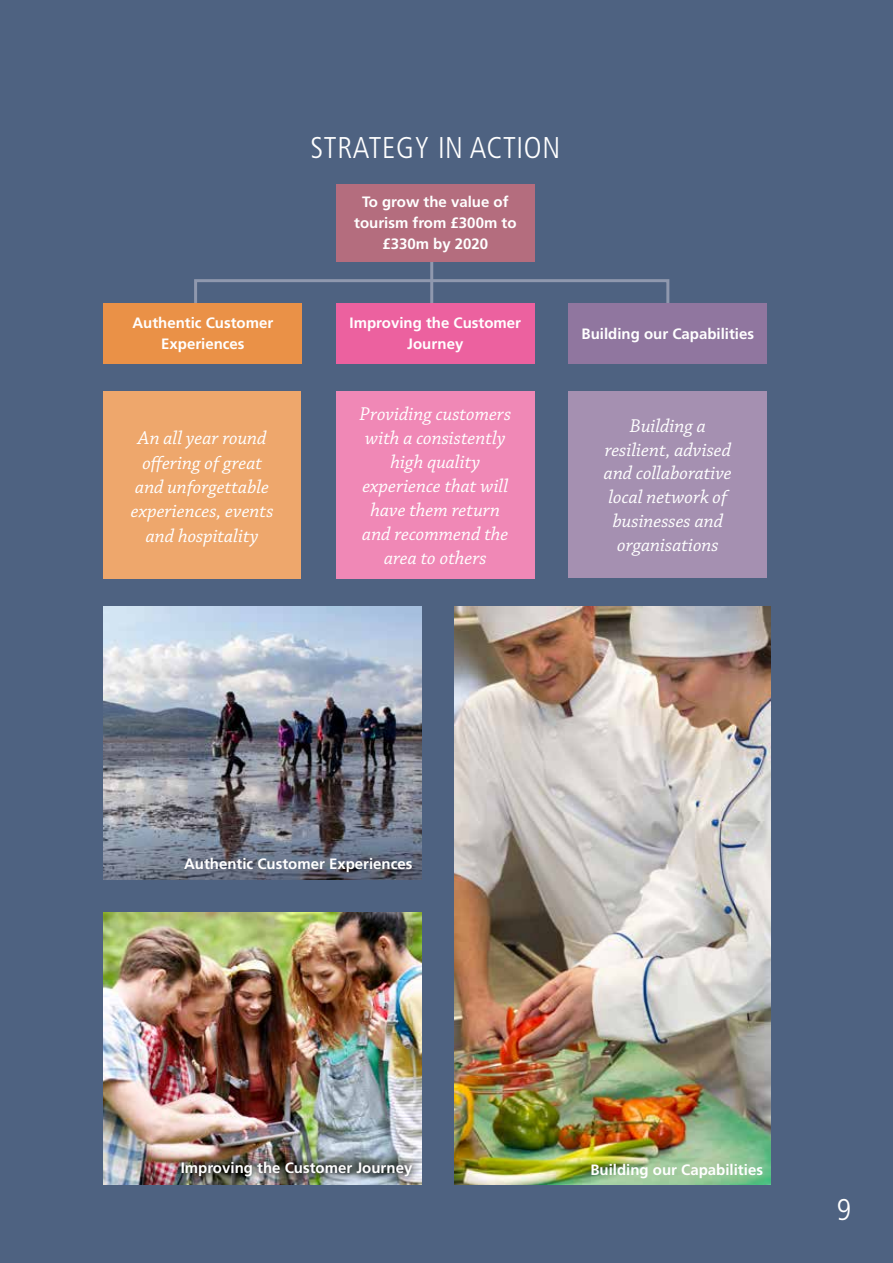
<style>
.page{position:relative;width:893px;height:1263px;background:#4e6281}
.page>*{position:absolute;margin:0;border:0;box-sizing:border-box;transform-origin:0 0}
.t1{font:300 condensed 30px "Frutiger";letter-spacing:.02em;color:#fff}
.t2{font:italic 19.5px/24px "Chaparral Pro";color:#fff;text-align:center}
.t3{font:700 15px/21px "Frutiger";color:#fff;text-align:center}
</style>
<div class="page">
<div style="left:194px;top:279px;width:475px;height:30px;border:3px solid #8f98ae"></div>
<hr style="left:430px;top:257px;width:3px;height:50px;background:#8f98ae">
<div style="left:336px;top:184px;width:199px;height:77px;background:#b46d7e"></div>
<img style="left:103px;top:607px;width:319px;height:272px">
<img style="left:103px;top:913px;width:319px;height:272px">
<img style="left:454px;top:607px;width:317px;height:578px">
<div style="left:103px;top:303px;width:199px;height:60px;background:#ea9147"></div>
<div style="left:336px;top:303px;width:199px;height:60px;background:#ec619f"></div>
<div style="left:568px;top:303px;width:199px;height:60px;background:#90769f"></div>
<div style="left:172px;top:1153px;width:249px;height:33px;background:#000;opacity:.75"></div>
<div style="left:103px;top:391px;width:198px;height:188px;background:#eea76c"></div>
<div style="left:336px;top:391px;width:199px;height:188px;background:#f088b6"></div>
<div style="left:568px;top:391px;width:199px;height:187px;background:#a590b1"></div>
<h1 class="t1" style="left:311px;top:130px;width:251px">STRATEGY IN ACTION</h1>
<p class="t3" style="left:354px;top:192px;width:164px">To grow the value of tourism from £300m to £330m by 2020</p>
<p class="t3" style="left:132px;top:313px;width:142px">Authentic Customer<br>Experiences</p>
<p class="t3" style="left:350px;top:313px;width:173px">Improving the Customer<br>Journey</p>
<p class="t3" style="left:582px;top:323px;width:174px">Building our Capabilities</p>
<p class="t2" style="left:131px;top:427px;width:144px">An all year round offering of great and unforgettable experiences, events and hospitality</p>
<p class="t2" style="left:360px;top:402px;width:153px">Providing customers with a consistently high quality experience that will have them return and recommend the area to others</p>
<p class="t2" style="left:604px;top:414px;width:129px">Building a resilient, advised and collaborative local network of businesses and organisations</p>
<p class="t3" style="left:184px;top:853px;width:230px">Authentic Customer Experiences</p>
<p class="t3" style="left:181px;top:1157px;width:233px">Improving the Customer Journey</p>
<p class="t3" style="left:590px;top:1159px;width:174px">Building our Capabilities</p>
<h1 class="t1" style="left:837px;top:1192px;width:16px">9</h1>
</div>
